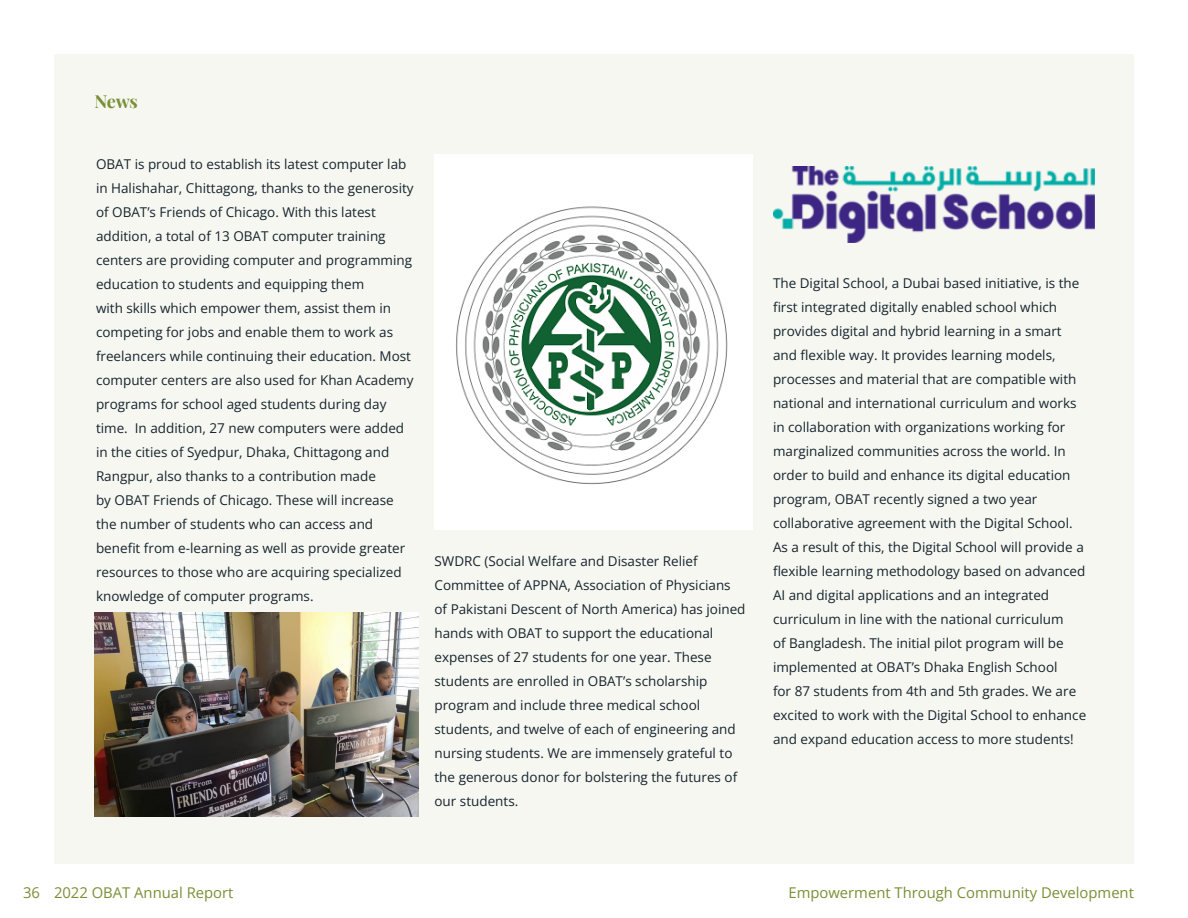
<style>
.page{position:relative;width:1188px;height:918px;background:#fff}
.page>*{position:absolute;margin:0;border:0;box-sizing:border-box;transform-origin:0 0}
.Large_Title{font:700 18px "Playfair Display";color:#788f36}
.t1{font:14.85px "Open Sans";color:#788f36}
.Pa3{font:13.5px/24px "Open Sans";color:#16242e}
</style>
<div class="page">
<div style="left:54px;top:54px;width:1080px;height:810px;background:#f6f7f1"></div>
<div style="left:435px;top:154px;width:318px;height:376px;background:#fff"></div>
<img style="left:456px;top:206px;width:272px;height:279px">
<img style="left:773px;top:166px;width:322px;height:77px">
<img style="left:94px;top:612px;width:324px;height:204px">
<p class="Large_Title" style="left:94px;top:87px;width:45px">News</p>
<p class="Pa3" style="left:96px;top:152px;width:319px">OBAT is proud to establish its latest computer lab in Halishahar, Chittagong, thanks to the generosity of OBAT’s Friends of Chicago. With this latest addition, a total of 13 OBAT computer training centers are providing computer and programming education to students and equipping them<br>with skills which empower them, assist them in competing for jobs and enable them to work as freelancers while continuing their education. Most computer centers are also used for Khan Academy programs for school aged students during day time. In addition, 27 new computers were added in the cities of Syedpur, Dhaka, Chittagong and Rangpur, also thanks to a contribution made<br>by OBAT Friends of Chicago. These will increase the number of students who can access and benefit from e-learning as well as provide greater resources to those who are acquiring specialized knowledge of computer programs.</p>
<p class="Pa3" style="left:435px;top:549px;width:313px">SWDRC (Social Welfare and Disaster Relief Committee of APPNA, Association of Physicians of Pakistani Descent of North America) has joined hands with OBAT to support the educational expenses of 27 students for one year. These students are enrolled in OBAT’s scholarship program and include three medical school students, and twelve of each of engineering and nursing students. We are immensely grateful to the generous donor for bolstering the futures of our students.</p>
<p class="Pa3" style="left:773px;top:271px;width:315px">The Digital School, a Dubai based initiative, is the first integrated digitally enabled school which provides digital and hybrid learning in a smart and flexible way. It provides learning models, processes and material that are compatible with national and international curriculum and works in collaboration with organizations working for marginalized communities across the world. In order to build and enhance its digital education program, OBAT recently signed a two year collaborative agreement with the Digital School.<br>As a result of this, the Digital School will provide a flexible learning methodology based on advanced AI and digital applications and an integrated curriculum in line with the national curriculum<br>of Bangladesh. The initial pilot program will be implemented at OBAT’s Dhaka English School<br>for 87 students from 4th and 5th grades. We are excited to work with the Digital School to enhance and expand education access to more students!</p>
<p class="t1" style="left:23px;top:883px;width:212px">36 2022 OBAT Annual Report</p>
<p class="t1" style="left:788px;top:882px;width:347px">Empowerment Through Community Development</p>
</div>
